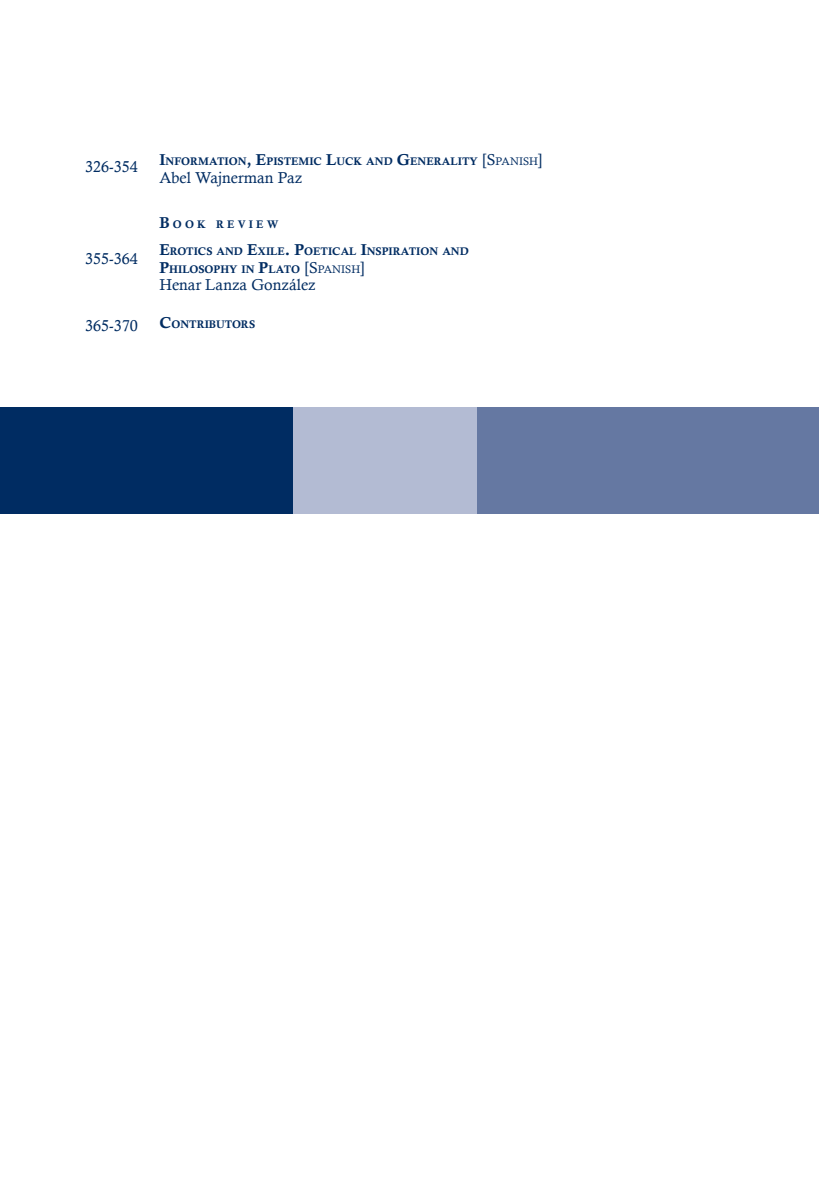
<style>
.page{position:relative;width:819px;height:1191px;background:#fff}
.page>*{position:absolute;margin:0;border:0;box-sizing:border-box;transform-origin:0 0}
.Autor{font:15.75px "Calisto";color:#002c62}
.Titulo{font:11.03px/17.5px "Calis MT Bol";color:#002c62}
.Titulo-2{font:11.03px "Calis MT Bol";letter-spacing:.285em;color:#002c62}
.s1{font-size:15.75px}
.s2{font-family:"Calisto";font-size:15.75px}
.s3{font-family:"Calisto"}
</style>
<div class="page">
<div style="left:0;top:407px;width:293px;height:106px;background:#002c62"></div>
<div style="left:293px;top:407px;width:183px;height:106px;background:#b3bbd3"></div>
<div style="left:477px;top:407px;width:342px;height:106px;background:#6578a2"></div>
<p class="Autor" style="left:85px;top:157px;width:54px">326-354</p>
<p class="Autor" style="left:85px;top:249px;width:54px">355-364</p>
<p class="Autor" style="left:85px;top:316px;width:54px">365-370</p>
<p class="Titulo" style="left:159px;top:153px;width:385px"><span class="s1">I</span>NFORMATION<span class="s1">, E</span>PISTEMIC <span class="s1">L</span>UCK AND <span class="s1">G</span>ENERALITY <span class="s2">[S</span><span class="s3">PANISH</span><span class="s2">]</span></p>
<p class="Autor" style="left:159px;top:168px;width:144px">Abel Wajnerman Paz</p>
<p class="Titulo-2" style="left:159px;top:218px;width:120px"><span class="s1">B</span>OOK REVIEW</p>
<p class="Titulo" style="left:159px;top:243px;width:311px"><span class="s1">E</span>ROTICS AND <span class="s1">E</span>XILE<span class="s1">. P</span>OETICAL <span class="s1">I</span>NSPIRATION AND<br><span class="s1">P</span>HILOSOPHY IN <span class="s1">P</span>LATO <span class="s2">[S</span><span class="s3">PANISH</span><span class="s2">]</span></p>
<p class="Autor" style="left:159px;top:276px;width:158px">Henar Lanza González</p>
<p class="Titulo" style="left:159px;top:315px;width:97px"><span class="s1">C</span>ONTRIBUTORS</p>
</div>
